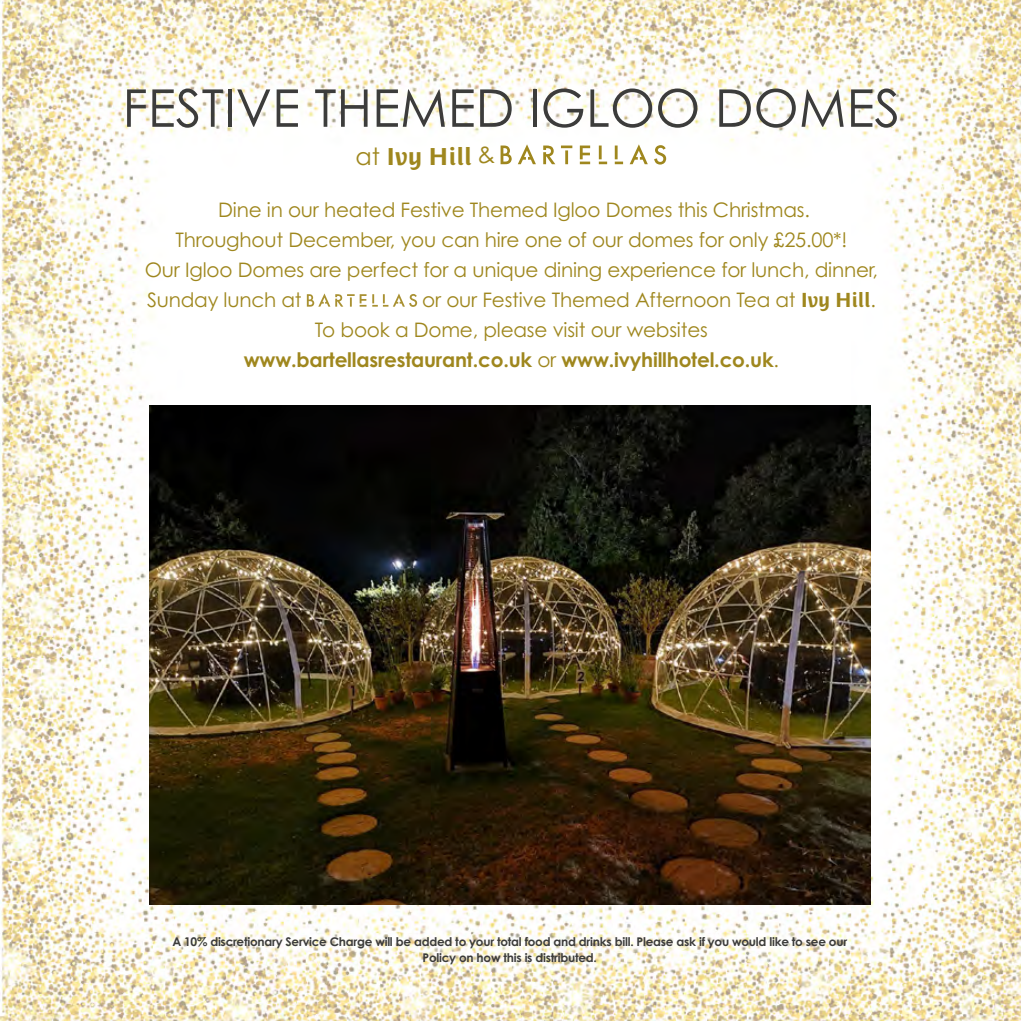
<style>
.page{position:relative;width:1021px;height:1021px;background:#fff}
.page>*{position:absolute;margin:0;border:0;box-sizing:border-box;transform-origin:0 0}
.t1{font:52px "Century Gothic";color:#3c3c3b}
.t2{font:700 24px "Costa Ptf";color:#9f871e}
.t3{font:20px "Century Gothic";letter-spacing:-.01em;color:#9f871e}
.t4{font:700 20px "Century Gothic";letter-spacing:-.01em;color:#9f871e}
.t5{font:700 12px/16px "Century Gothic";letter-spacing:-.02em;color:#3c3c3b;text-align:center}
.s1{font-family:"Century Gothic";font-weight:400}
.s2{font-family:"Costa Ptf";font-weight:700}
.s3{font-weight:400}
</style>
<div class="page">
<img style="left:0;top:0;width:1020px;height:1020px">
<svg style="left:307px;top:293px;width:110px;height:14px"></svg>
<svg style="left:500px;top:144px;width:166px;height:20px"></svg>
<img style="left:149px;top:405px;width:721px;height:499px">
<h1 class="t1" style="left:123px;top:76px;width:779px">FESTIVE THEMED IGLOO DOMES</h1>
<p class="t2" style="left:355px;top:142px;width:142px"><span class="s1">at</span> Ivy Hill <span class="s1">&amp;</span></p>
<p class="t3" style="left:218px;top:197px;width:593px">Dine in our heated Festive Themed Igloo Domes this Christmas.</p>
<p class="t3" style="left:175px;top:227px;width:673px">Throughout December, you can hire one of our domes for only £25.00*!</p>
<p class="t3" style="left:145px;top:257px;width:734px">Our Igloo Domes are perfect for a unique dining experience for lunch, dinner,</p>
<p class="t3" style="left:147px;top:287px;width:156px">Sunday lunch at</p>
<p class="t3" style="left:422px;top:287px;width:455px">or our Festive Themed Afternoon Tea at <span class="s2">Ivy Hill</span>.</p>
<p class="t3" style="left:315px;top:317px;width:394px">To book a Dome, please visit our websites</p>
<p class="t4" style="left:244px;top:347px;width:536px">www.bartellasrestaurant.co.uk <span class="s3">or</span> www.ivyhillhotel.co.uk<span class="s3">.</span></p>
<p class="t5" style="left:172px;top:933px;width:676px">A 10% discretionary Service Charge will be added to your total food and drinks bill. Please ask if you would like to see our<br>Policy on how this is distributed.</p>
</div>
